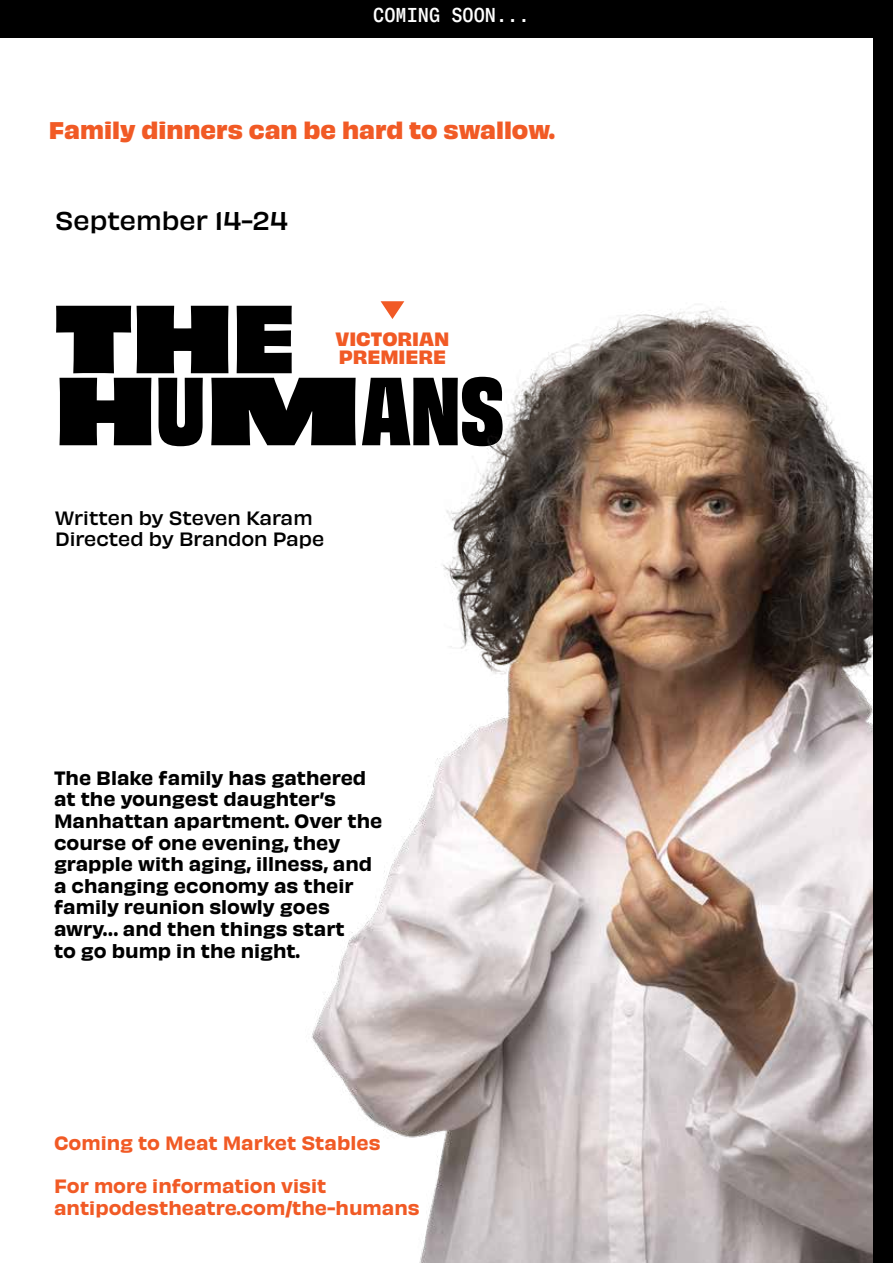
<style>
.page{position:relative;width:893px;height:1263px;background:#fff}
.page>*{position:absolute;margin:0;border:0;box-sizing:border-box;transform-origin:0 0}
.t1{font:90px "Obviously Narw Blck";color:#000}
.t2{font:90px "Obviously Wide Blck";color:#000}
.t3{font:500 24px "Obviously";color:#000}
.t4{font:700 22.5px "Obviously";color:#f15a25}
.t5{font:500 19.8px "GT America Mono Trial";color:#fff;scale:.91 1}
.t6{font:18px/21.6px "Obviously Semi";color:#000}
.t7{font:18px/21.6px "Obviously Semi";color:#f15a25}
.t8{font:500 18px/21.6px "Obviously";color:#000}
.t9{font:700 18px/18px "Obviously";color:#f15a25}
.s1{font-family:"Obviously Blck"}
.s2{font-family:"Obviously Wide Blck"}
.s3{font-family:"Obviously Extd Blck"}
</style>
<div class="page">
<img style="left:311px;top:302px;width:563px;height:961px">
<svg style="left:381px;top:301px;width:23px;height:18px"></svg>
<div style="left:0;top:1px;width:893px;height:37px;background:#000"></div>
<div style="left:874px;top:0;width:19px;height:1263px;background:#000"></div>
<p class="t5" style="left:373px;top:8px;width:173px">COMING SOON...</p>
<p class="t4" style="left:49px;top:113px;width:507px">Family dinners can be hard to swallow.</p>
<h2 class="t3" style="left:55px;top:202px;width:234px">September 14-24</h2>
<h1 class="t2" style="left:55px;top:263px;width:241px">TH<span class="s1">E</span></h1>
<h1 class="t1" style="left:55px;top:343px;width:450px"><span class="s2">H</span>U<span class="s3">M</span>ANS</h1>
<p class="t9" style="left:335px;top:328px;width:115px">VICTORIAN<br>PREMIERE</p>
<p class="t8" style="left:55px;top:505px;width:271px">Written by Steven Karam<br>Directed by Brandon Pape</p>
<p class="t6" style="left:54px;top:765px;width:330px">The Blake family has gathered at the youngest daughter’s<br>Manhattan apartment. Over the course of one evening, they grapple with aging, illness, and a changing economy as their family reunion slowly goes awry… and then things start<br>to go bump in the night.</p>
<p class="t7" style="left:54px;top:1131px;width:328px">Coming to Meat Market Stables</p>
<p class="t7" style="left:54px;top:1174px;width:367px">For more information visit antipodestheatre.com/the-humans</p>
</div>
